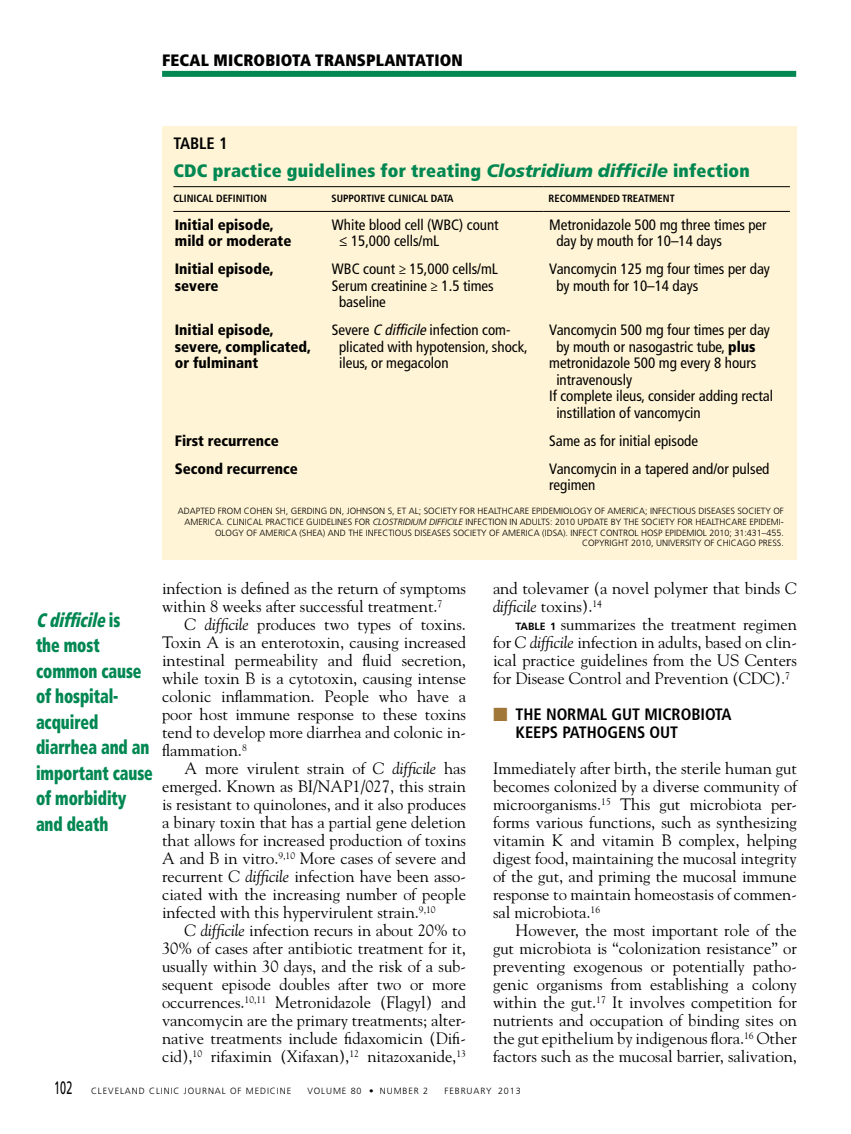
<style>
.page{position:relative;width:851px;height:1134px;background:#fff}
.page>*{position:absolute;margin:0;border:0;box-sizing:border-box;transform-origin:0 0}
.t1{font:900 condensed 19.5px/25.5px "Frutiger LT Std";letter-spacing:-.005em;color:#008752;scale:.8 1}
.t2{font:900 condensed 18px "Frutiger LT Std";letter-spacing:.015em;color:#008752}
.t3{font:16.5px/18px "Goudy Std";color:#000;text-align:justify}
.t4{font:700 condensed 16.5px/18px "Frutiger LT Std";color:#000}
.t5{font:900 condensed 16.5px "Frutiger LT Std";letter-spacing:.01em;color:#000}
.t6{font:condensed 15px/16.5px "Frutiger LT Std";color:#000}
.t7{font:900 condensed 15px/16.5px "Frutiger LT Std";color:#000}
.t8{font:700 condensed 10.5px "Frutiger LT Std";color:#000}
.t9{font:300 9px "Frutiger LT Std";color:#000}
.t10{font:300 9px "Frutiger LT Std";letter-spacing:.1em;color:#000}
.s1{font-style:italic;font-stretch:normal}
.s2{font-stretch:normal}
.s3{font-style:italic}
.s4{font-weight:900}
.s5{font-family:"Frutiger LT Std";font-weight:700;font-size:10.5px}
.s6{font-family:"Universal Std Newswith Comm Pi";font-weight:400;font-stretch:normal;color:#a17739}
.s7{font-weight:400;font-size:18px}
</style>
<div class="page">
<div style="left:162px;top:71px;width:634px;height:6px;background:#008752"></div>
<div style="left:162px;top:126px;width:634px;height:434px;background:#fff4d5"></div>
<hr style="left:173px;top:186px;width:153px;height:1px;background:#000">
<hr style="left:173px;top:211px;width:153px;height:1px;background:#000">
<hr style="left:326px;top:186px;width:217px;height:1px;background:#000">
<hr style="left:326px;top:211px;width:217px;height:1px;background:#000">
<hr style="left:543px;top:186px;width:246px;height:1px;background:#000">
<hr style="left:543px;top:211px;width:246px;height:1px;background:#000">
<p class="t5" style="left:162px;top:51px;width:302px">FECAL MICROBIOTA TRANSPLANTATION</p>
<p class="t4" style="left:173px;top:134px;width:56px">TABLE 1</p>
<p class="t2" style="left:173px;top:160px;width:578px">CDC practice guidelines for treating <span class="s1">Clostridium difficile</span> infection</p>
<p class="t8" style="left:173px;top:192px;width:12px">CLINICAL</p>
<p class="t8" style="left:216px;top:192px;width:6px">DEFINITION</p>
<p class="t8" style="left:331px;top:192px;width:12px">SUPPORTI</p>
<p class="t8" style="left:374px;top:192px;width:20px">VE CLINICAL</p>
<p class="t8" style="left:431px;top:192px;width:7px">DATA</p>
<p class="t8" style="left:548px;top:192px;width:14px">RECOMMENDED</p>
<p class="t8" style="left:622px;top:192px;width:7px">TREATMENT</p>
<p class="t7" style="left:175px;top:216px;width:118px">Initial episode, mild or moderate</p>
<p class="t6" style="left:339px;top:216px;width:161px;text-indent:-7px">White blood cell (WBC) count <span class="s2">≤</span> 15,000 cells/mL</p>
<p class="t6" style="left:556px;top:216px;width:212px;text-indent:-7px">Metronidazole 500 mg three times per day by mouth for 10–14 days</p>
<p class="t7" style="left:175px;top:261px;width:100px">Initial episode, severe</p>
<p class="t6" style="left:332px;top:261px;width:167px">WBC count ≥ 15,000 cells/mL</p>
<p class="t6" style="left:556px;top:261px;width:215px;text-indent:-7px">Vancomycin 125 mg four times per day by mouth for 10–14 days</p>
<p class="t6" style="left:332px;top:278px;width:163px">Serum creatinine ≥ 1.5 times</p>
<p class="t6" style="left:339px;top:294px;width:48px">baseline</p>
<p class="t7" style="left:175px;top:322px;width:138px">Initial episode, severe, complicated, or fulminant</p>
<p class="t6" style="left:339px;top:322px;width:190px;text-indent:-7px">Severe <span class="s3">C difficile</span>infection com&shy;plicated with hypotension, shock, ileus, or megacolon</p>
<p class="t6" style="left:549px;top:322px;width:222px">Vancomycin 500 mg four times per day</p>
<p class="t6" style="left:556px;top:339px;width:201px">by mouth or nasogastric tube, <span class="s4">plus</span></p>
<p class="t6" style="left:549px;top:355px;width:209px">metronidazole 500 mg every 8 hours</p>
<p class="t6" style="left:556px;top:372px;width:77px">intravenously</p>
<p class="t6" style="left:549px;top:388px;width:225px">If complete ileus, consider adding rectal</p>
<p class="t6" style="left:556px;top:405px;width:146px">instillation of vancomycin</p>
<p class="t7" style="left:175px;top:432px;width:105px">First recurrence</p>
<p class="t6" style="left:549px;top:433px;width:150px">Same as for initial episode</p>
<p class="t7" style="left:175px;top:461px;width:124px">Second recurrence</p>
<p class="t6" style="left:549px;top:461px;width:222px">Vancomycin in a tapered and/or pulsed regimen</p>
<p class="t9" style="left:178px;top:506px;width:47px">ADAPTED FROM</p>
<p class="t9" style="left:244px;top:506px;width:60px">COHEN SH, GERDING</p>
<p class="t9" style="left:330px;top:506px;width:39px">DN, JOHNSON</p>
<p class="t9" style="left:388px;top:506px;width:46px">S, ET AL; SOCIE</p>
<p class="t9" style="left:447px;top:506px;width:19px">TY FOR</p>
<p class="t9" style="left:477px;top:506px;width:6px">HEAL</p>
<p class="t9" style="left:497px;top:506px;width:17px">THCARE</p>
<p class="t9" style="left:531px;top:506px;width:16px">EPIDEMIOLOGY</p>
<p class="t9" style="left:594px;top:506px;width:26px">OF AMERICA</p>
<p class="t9" style="left:645px;top:506px;width:13px">; INFEC</p>
<p class="t9" style="left:672px;top:506px;width:10px">TIOUS</p>
<p class="t9" style="left:698px;top:506px;width:12px">DISEASES</p>
<p class="t9" style="left:737px;top:506px;width:10px">SOCIE</p>
<p class="t9" style="left:760px;top:506px;width:19px">TY OF</p>
<p class="t9" style="left:184px;top:517px;width:287px">AMERICA. CLINICAL PRACTICE GUIDELINES FOR <span class="s3">CLOSTRIDIUM DIFFICILE</span> INFEC</p>
<p class="t9" style="left:488px;top:517px;width:10px">TION</p>
<p class="t9" style="left:509px;top:517px;width:17px">IN ADUL</p>
<p class="t9" style="left:541px;top:517px;width:111px">TS: 2010 U PDATE BY THE SOCIE</p>
<p class="t9" style="left:664px;top:517px;width:19px">TY FOR</p>
<p class="t9" style="left:695px;top:517px;width:6px">HEAL</p>
<p class="t9" style="left:715px;top:517px;width:17px">THCARE</p>
<p class="t9" style="left:749px;top:517px;width:15px">EPIDEMI</p>
<p class="t9" style="left:780px;top:517px;width:4px">-</p>
<p class="t9" style="left:215px;top:527px;width:7px">OLOGY</p>
<p class="t9" style="left:246px;top:527px;width:26px">OF AMERICA</p>
<p class="t9" style="left:299px;top:527px;width:36px">(SH EA) AND</p>
<p class="t9" style="left:348px;top:527px;width:26px">THE INFEC</p>
<p class="t9" style="left:388px;top:527px;width:10px">TIOUS</p>
<p class="t9" style="left:414px;top:527px;width:12px">DISEASES</p>
<p class="t9" style="left:453px;top:527px;width:10px">SOCIE</p>
<p class="t9" style="left:476px;top:527px;width:38px">TY OF AMERICA</p>
<p class="t9" style="left:542px;top:527px;width:37px">(IDSA). INFEC</p>
<p class="t9" style="left:593px;top:527px;width:36px">T CONTROL</p>
<p class="t9" style="left:641px;top:527px;width:7px">HOS</p>
<p class="t9" style="left:658px;top:527px;width:22px">P EPIDEMIOL</p>
<p class="t9" style="left:709px;top:527px;width:76px">2010; 31:431–455.</p>
<p class="t9" style="left:582px;top:538px;width:23px">COPYRIG</p>
<p class="t9" style="left:618px;top:538px;width:49px">HT 2010, UNIVERSI</p>
<p class="t9" style="left:691px;top:538px;width:44px">TY OF CHICAGO</p>
<p class="t9" style="left:758px;top:538px;width:6px">PRESS</p>
<p class="t9" style="left:781px;top:538px;width:4px">.</p>
<p class="t1" style="left:36px;top:607px;width:148px"><span class="s3">Cdifficile</span>i s<br>the most common cause of hospital&shy;acquired diarrhea and an important cause of morbidity and death</p>
<p class="t3" style="left:162px;top:579px;width:305px">infection is defined as the return of symptoms within 8 weeks after successful treatment.<sup>7</sup></p>
<p class="t3" style="left:162px;top:615px;width:305px;text-indent:23px"><span class="s3">C difficile</span> produces two types of toxins.<br>Toxin A is an enterotoxin, causing increased intestinal permeability and fluid secretion, while toxin B is a cytotoxin, causing intense colonic inflammation. People who have a poor host immune response to these toxins tend to develop more diarrhea and colonic in&shy;flammation.<sup>8</sup></p>
<p class="t3" style="left:162px;top:759px;width:305px;text-indent:23px">A more virulent strain of <span class="s3">C difficile</span> has emerged. Known as BI/NAP1/027, this strain is resistant to quinolones, and it also produces a binary toxin that has a partial gene deletion that allows for increased production of toxins A and B in vitro.<sup>9,10</sup> More cases of severe and recurrent <span class="s3">C difficile</span> infection have been asso&shy;ciated with the increasing number of people infected with this hypervirulent strain.<sup>9,10</sup></p>
<p class="t3" style="left:162px;top:921px;width:305px;text-indent:23px"><span class="s3">C difficile</span> infection recurs in about 20% to 30% of cases after antibiotic treatment for it, usually within 30 days, and the risk of a sub&shy;sequent episode doubles after two or more occurrences.<sup>10,11</sup> Metronidazole (Flagyl) and vancomycin are the primary treatments; alter&shy;native treatments include fidaxomicin (Difi&shy;cid),<sup>10</sup> rifaximin (Xifaxan),<sup>12</sup> nitazoxanide,<sup>13</sup></p>
<p class="t3" style="left:493px;top:579px;width:305px">and tolevamer (a novel polymer that binds <span class="s3">C difficile</span> toxins).<sup>14</sup></p>
<p class="t3" style="left:493px;top:615px;width:305px;text-indent:23px"><span class="s5">TABLE 1</span> summarizes the treatment regimen for <span class="s3">C difficile</span> infection in adults, based on clin&shy;ical practice guidelines from the US Centers for Disease Control and Prevention (CDC).<sup>7</sup></p>
<p class="t4" style="left:515px;top:705px;width:218px;text-indent:-23px"><span class="s6">■</span> THE NORMAL GUT MICROBIOTA<br>KEEPS PATHOGENS OUT</p>
<p class="t3" style="left:493px;top:759px;width:306px">Immediately after birth, the sterile human gut becomes colonized by a diverse community of microorganisms.<sup>15</sup> This gut microbiota per&shy;forms various functions, such as synthesizing vitamin K and vitamin B complex, helping digest food, maintaining the mucosal integrity of the gut, and priming the mucosal immune response to maintain homeostasis of commen&shy;sal microbiota.<sup>16</sup></p>
<p class="t3" style="left:493px;top:921px;width:305px;text-indent:23px">However, the most important role of the gut microbiota is “colonization resistance” or preventing exogenous or potentially patho&shy;genic organisms from establishing a colony within the gut.<sup>17</sup> It involves competition for nutrients and occupation of binding sites on the gut epithelium by indigenous flora.<sup>16</sup> Other factors such as the mucosal barrier, salivation,</p>
<p class="t10" style="left:54px;top:1085px;width:239px"><span class="s7">102</span> CLEVELAND CLINIC JOURNAL OF MEDICINE</p>
<p class="t10" style="left:307px;top:1085px;width:122px">VOLUME 80 • NUMBER 2</p>
<p class="t10" style="left:444px;top:1085px;width:78px">FEBRUARY 2013</p>
</div>
